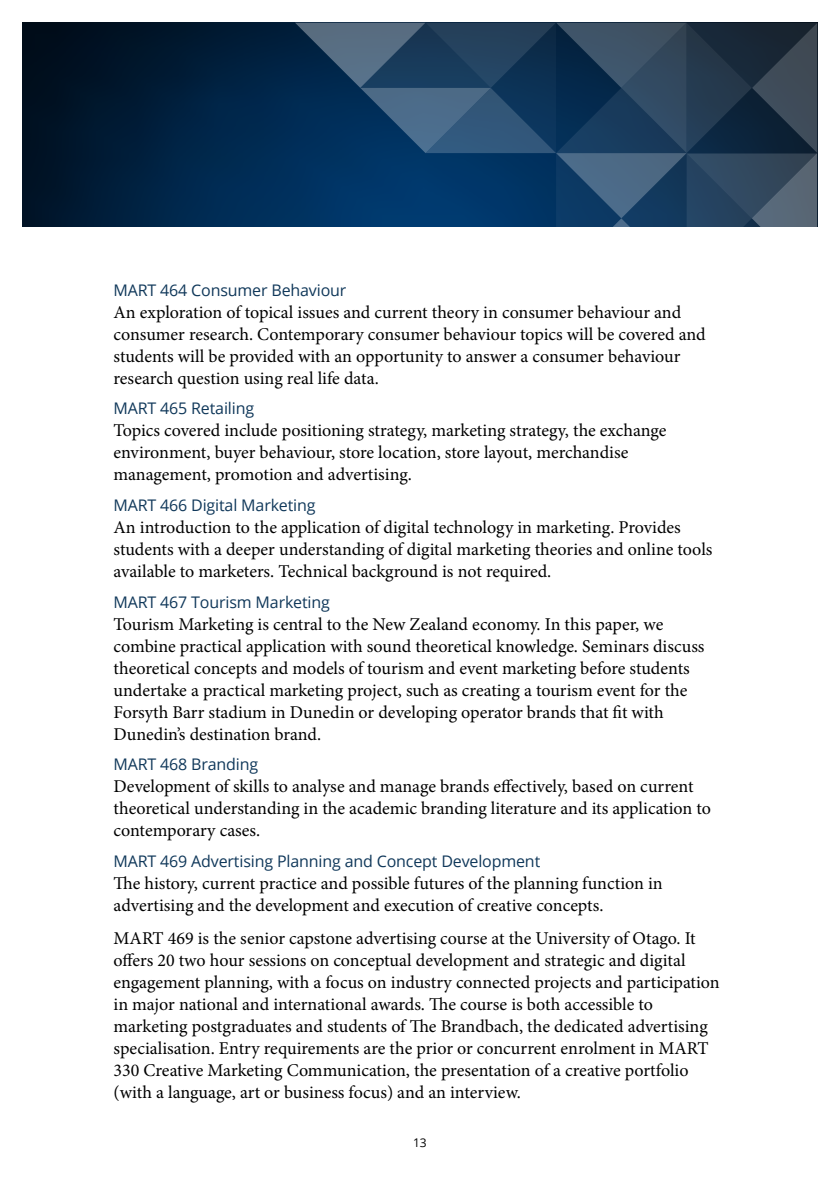
<style>
.page{position:relative;width:840px;height:1191px;background:#fff}
.page>*{position:absolute;margin:0;border:0;box-sizing:border-box;transform-origin:0 0}
.t1{font:18px/22px "Minion Pro";color:#000}
.t2{font:16px "Open Sans";letter-spacing:-.01em;color:#10385a}
.t3{font:12px "Open Sans";color:#000}
</style>
<div class="page">
<img style="left:23px;top:23px;width:272px;height:204px">
<svg style="left:295px;top:23px;width:521px;height:204px;background:#1e4060"></svg>
<p class="t2" style="left:113px;top:279px;width:234px">MART 464 Consumer Behaviour</p>
<p class="t1" style="left:113px;top:301px;width:593px">An exploration of topical issues and current theory in consumer behaviour and consumer research. Contemporary consumer behaviour topics will be covered and students will be provided with an opportunity to answer a consumer behaviour research question using real life data.</p>
<p class="t2" style="left:113px;top:397px;width:142px">MART 465 Retailing</p>
<p class="t1" style="left:113px;top:420px;width:554px">Topics covered include positioning strategy, marketing strategy, the exchange environment, buyer behaviour, store location, store layout, merchandise management, promotion and advertising.</p>
<p class="t2" style="left:113px;top:494px;width:203px">MART 466 Digital Marketing</p>
<p class="t1" style="left:113px;top:516px;width:600px">An introduction to the application of digital technology in marketing. Provides students with a deeper understanding of digital marketing theories and online tools available to marketers. Technical background is not required.</p>
<p class="t2" style="left:113px;top:591px;width:218px">MART 467 Tourism Marketing</p>
<p class="t1" style="left:113px;top:613px;width:592px">Tourism Marketing is central to the New Zealand economy. In this paper, we combine practical application with sound theoretical knowledge. Seminars discuss theoretical concepts and models of tourism and event marketing before students undertake a practical marketing project, such as creating a tourism event for the Forsyth Barr stadium in Dunedin or developing operator brands that fit with Dunedin’s destination brand.</p>
<p class="t2" style="left:113px;top:753px;width:146px">MART 468 Branding</p>
<p class="t1" style="left:113px;top:775px;width:598px">Development of skills to analyse and manage brands effectively, based on current theoretical understanding in the academic branding literature and its application to contemporary cases.</p>
<p class="t2" style="left:113px;top:850px;width:428px">MART 469 Advertising Planning and Concept Development</p>
<p class="t1" style="left:113px;top:872px;width:550px">The history, current practice and possible futures of the planning function in advertising and the development and execution of creative concepts.</p>
<p class="t1" style="left:113px;top:927px;width:607px">MART 469 is the senior capstone advertising course at the University of Otago. It offers 20 two hour sessions on conceptual development and strategic and digital engagement planning, with a focus on industry connected projects and participation in major national and international awards. The course is both accessible to marketing postgraduates and students of The Brandbach, the dedicated advertising specialisation. Entry requirements are the prior or concurrent enrolment in MART 330 Creative Marketing Communication, the presentation of a creative portfolio (with a language, art or business focus) and an interview.</p>
<p class="t3" style="left:413px;top:1134px;width:15px">13</p>
</div>
